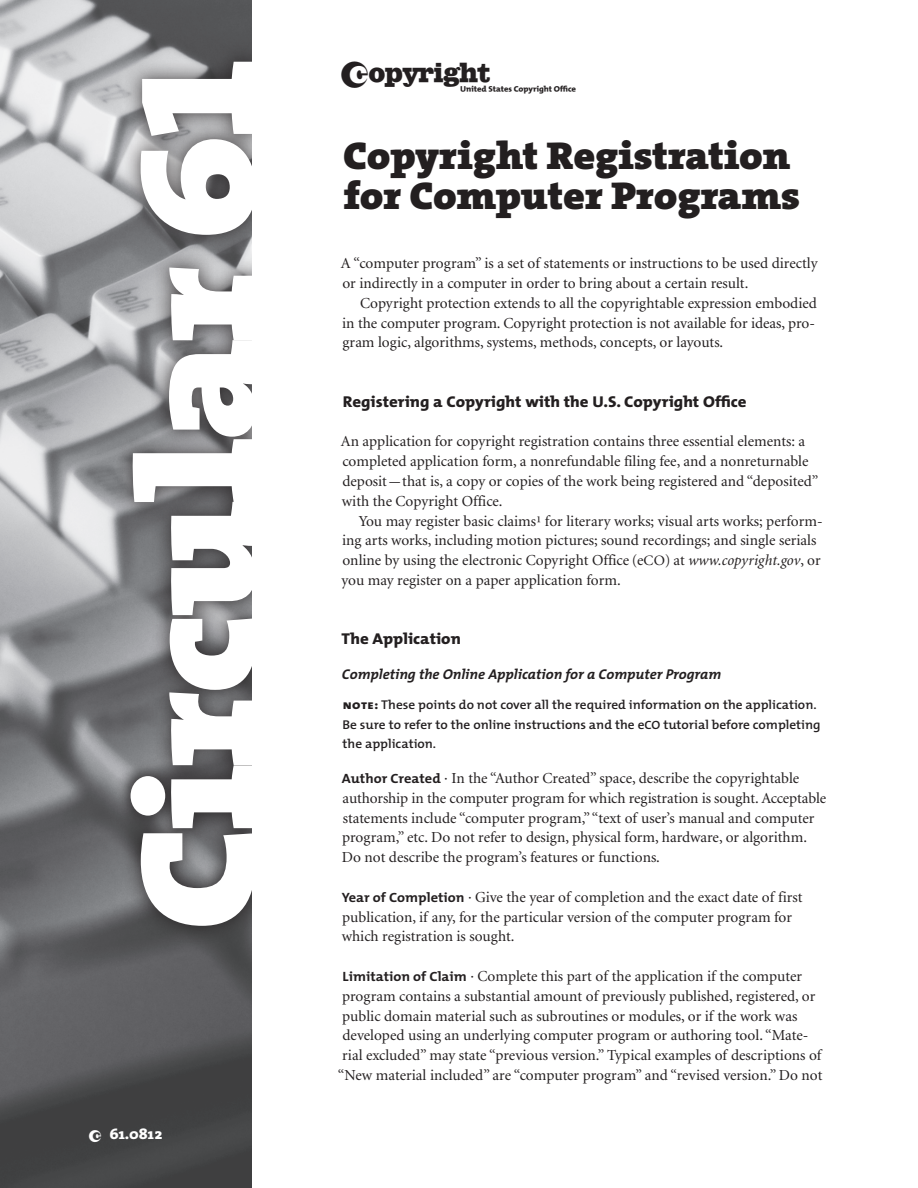
<style>
.page{position:relative;width:918px;height:1188px;background:#fff}
.page>*{position:absolute;margin:0;border:0;box-sizing:border-box;transform-origin:0 0}
.t1{font:900 165px "The Serif";letter-spacing:-.025em;color:#fff;scale:1.1 1}
.t2{font:900 39px/39.6px "The Serif";letter-spacing:-.01em;color:#231f20;scale:1.08 1}
.t3{font:33px "Copyright OTF";color:#231f20}
.t4{font:800 15.75px "The Mix";color:#231f20;scale:1.08 1}
.t5{font:15.3px/19.8px "Minion C";color:#231f20}
.t6{font:800 15px "The Serif";color:#fff;scale:1.07 1}
.t7{font:italic 700 14.25px "The Mix";color:#231f20}
.t8{font:600 12.75px/19.8px "The Mix";color:#231f20;scale:1.05 1}
.s1{font-family:"The Serif Black Caps";font-weight:400}
.s2{font-family:"Copyright OTF";font-weight:400}
.s3{font-family:"Minion";font-size:14.4px}
.s4{font-style:italic}
.s5{font-family:"The Mix Extra Bold Caps";font-weight:400}
.s6{font-size:12px}
.s7{font-family:"The Mix";font-weight:700;font-size:13.5px}
</style>
<div class="page">
<img style="left:0;top:0;width:252px;height:1188px">
<div style="left:111px;top:42px;width:164px;height:903px;background:#231f20;opacity:.75"></div>
<div style="left:252px;top:0;width:44px;height:1188px;background:#fff"></div>
<h1 class="t1" style="left:57px;top:931px;width:794px;rotate:-90deg">Circular <span class="s1">61</span></h1>
<p class="t6" style="left:89px;top:1122px;width:70px"><span class="s2">2</span> 61.0812</p>
<h3 class="t3" style="left:342px;top:59px;width:236px">w</h3>
<h2 class="t2" style="left:343px;top:135px;width:424px">Copyright Registration for Computer Programs</h2>
<p class="t5" style="left:341px;top:254px;width:478px">A “computer program” is a set of statements or instructions to be used directly or indirectly in a computer in order to bring about a certain result.</p>
<p class="t5" style="left:342px;top:294px;width:476px;text-indent:18px">Copyright protection extends to all the copyrightable expression embodied in the computer program. Copyright protection is not available for ideas, pro&shy;gram logic, algorithms, systems, methods, concepts, or layouts.</p>
<p class="t4" style="left:343px;top:388px;width:376px">Registering a Copyright with the U.S. Copyright Office</p>
<p class="t5" style="left:341px;top:432px;width:479px">An application for copyright registration contains three essential elements: a completed application form, a nonrefundable filing fee, and a nonreturnable deposit—that is, a copy or copies of the work being registered and “deposited” with the Copyright Office.</p>
<p class="t5" style="left:342px;top:511px;width:483px;text-indent:17px">You may register basic claims¹ for literary works; visual arts works; perform&shy;ing arts works, including motion pictures; sound recordings; and single serials online by using the electronic Copyright Office (e<span class="s3">CO</span>) at <span class="s4">www.copyright.gov</span>, or you may register on a paper application form.</p>
<p class="t4" style="left:342px;top:626px;width:112px">The Application</p>
<p class="t7" style="left:342px;top:662px;width:381px">Completing the Online Application for a Computer Program</p>
<p class="t8" style="left:343px;top:694px;width:457px"><span class="s5">note:</span> These points do not cover all the required information on the application.<br>Be sure to refer to the online instructions and the e<span class="s6">CO</span> tutorial before completing the application.</p>
<p class="t5" style="left:342px;top:769px;width:486px"><span class="s7">Author Created</span> · In the “Author Created” space, describe the copyrightable authorship in the computer program for which registration is sought. Acceptable statements include “computer program,” “text of user’s manual and computer program,” etc. Do not refer to design, physical form, hardware, or algorithm.<br>Do not describe the program’s features or functions.</p>
<p class="t5" style="left:342px;top:888px;width:462px"><span class="s7">Year of Completion</span> · Give the year of completion and the exact date of first publication, if any, for the particular version of the computer program for which registration is sought.</p>
<p class="t5" style="left:338px;top:967px;width:486px;text-indent:5px"><span class="s7">Limitation of Claim</span> · Complete this part of the application if the computer program contains a substantial amount of previously published, registered, or public domain material such as subroutines or modules, or if the work was developed using an underlying computer program or authoring tool. “Mate&shy;rial excluded” may state “previous version.” Typical examples of descriptions of “New material included” are “computer program” and “revised version.” Do not</p>
</div>
